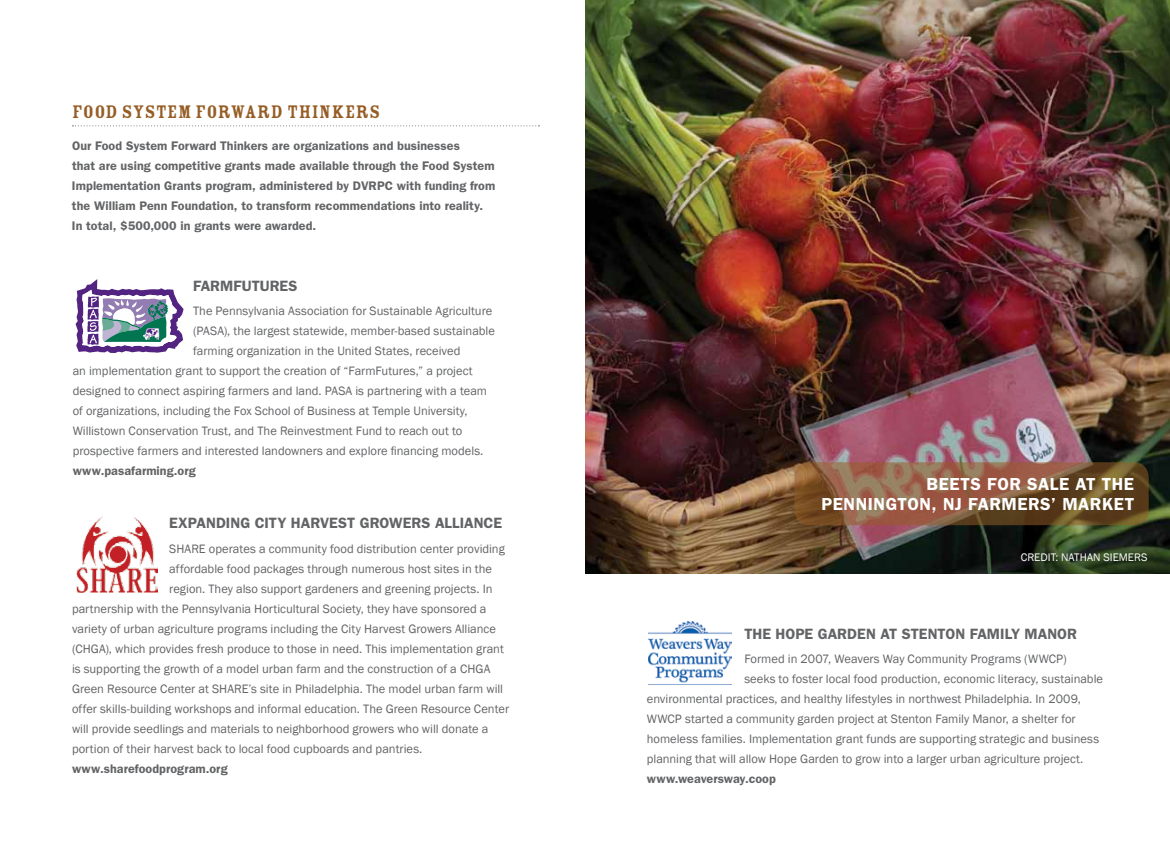
<style>
.page{position:relative;width:1170px;height:855px;background:#fff}
.page>*{position:absolute;margin:0;border:0;box-sizing:border-box;transform-origin:0 0}
.t1{font:20px "Rosewood Fill";color:#965d25}
.t2{font:600 17.5px/20px "Franklin Gothic";letter-spacing:.03em;color:#fff;text-align:right}
.t3{font:600 15px "Franklin Gothic";letter-spacing:.005em;color:#636466}
.t4{font:12.5px "Franklin Gothic";color:#636466}
.t5{font:600 12.5px/20px "Franklin Gothic";letter-spacing:.005em;color:#636466}
.t6{font:11.25px "Franklin Gothic";letter-spacing:.01em;color:#fff}
</style>
<div class="page">
<img style="left:585px;top:0;width:585px;height:574px">
<svg style="left:794px;top:462px;width:355px;height:63px;background:#815839"></svg>
<img style="left:77px;top:516px;width:80px;height:76px">
<svg style="left:76px;top:279px;width:108px;height:74px"></svg>
<svg style="left:72px;top:125px;width:468px;height:1px"></svg>
<img style="left:648px;top:621px;width:84px;height:64px">
<h1 class="t1" style="left:72px;top:101px;width:12px">FOOD</h1>
<h1 class="t1" style="left:122px;top:101px;width:13px">SYSTEM</h1>
<h1 class="t1" style="left:196px;top:101px;width:63px">FORWARD</h1>
<h1 class="t1" style="left:287px;top:101px;width:12px">THIN</h1>
<h1 class="t1" style="left:332px;top:101px;width:26px">KERS</h1>
<p class="t5" style="left:72px;top:136px;width:424px">Our Food System Forward Thinkers are organizations and businesses<br>that are using competitive grants made available through the Food System<br>Implementation Grants program, administered by DVR</p>
<p class="t5" style="left:72px;top:176px;width:425px;text-indent:305px">PC with funding from the William Penn Foundation, to transform recommendations into reality.<br>In total, $500,000 in grants were awarded.</p>
<p class="t3" style="left:193px;top:277px;width:11px">FARMFUTURES</p>
<p class="t4" style="left:193px;top:303px;width:301px">The Pennsylvania Association for Sustainable Agriculture</p>
<p class="t4" style="left:193px;top:323px;width:303px">(PASA), the largest statewide, member-based sustainable</p>
<p class="t4" style="left:193px;top:343px;width:269px">farming organization in the United States, received</p>
<p class="t4" style="left:73px;top:363px;width:401px">an implementation grant to support the creation of “FarmFutures,” a project</p>
<p class="t4" style="left:73px;top:383px;width:416px">designed to connect aspiring farmers and land. PASA is partnering with a team</p>
<p class="t4" style="left:73px;top:403px;width:397px">of organizations, including the Fox School of Business at Temple University,</p>
<p class="t4" style="left:73px;top:423px;width:391px">Willistown Conservation Trust, and The Reinvestment Fund to reach out to</p>
<p class="t4" style="left:73px;top:443px;width:412px">prospective farmers and interested landowners and explore financing models.</p>
<p class="t5" style="left:73px;top:460px;width:125px">www.pasafarming.org</p>
<p class="t3" style="left:169px;top:514px;width:66px">ExpandING</p>
<p class="t3" style="left:255px;top:514px;width:249px">City Harvest Growers Alliance</p>
<p class="t4" style="left:169px;top:541px;width:337px">SHARE operates a community food distribution center providing</p>
<p class="t4" style="left:169px;top:561px;width:324px">affordable food packages through numerous host sites in the</p>
<p class="t4" style="left:169px;top:581px;width:325px">region. They also support gardeners and greening projects. In</p>
<p class="t4" style="left:72px;top:601px;width:416px">partnership with the Pennsylvania Horticultural Society, they have sponsored a</p>
<p class="t4" style="left:72px;top:621px;width:426px">variety of urban agriculture programs including the City Harvest Growers Alliance</p>
<p class="t4" style="left:72px;top:641px;width:433px">(CHGA), which provides fresh produce to those in need. This implementation grant</p>
<p class="t4" style="left:72px;top:661px;width:420px">is supporting the growth of a model urban farm and the construction of a CHGA</p>
<p class="t4" style="left:72px;top:681px;width:433px">Green Resource Center at SHARE’s site in Philadelphia. The model urban farm will</p>
<p class="t4" style="left:72px;top:701px;width:439px">offer skills-building workshops and informal education. The Green Resource Center</p>
<p class="t4" style="left:72px;top:721px;width:418px">will provide seedlings and materials to neighborhood growers who will donate a</p>
<p class="t4" style="left:72px;top:741px;width:352px">portion of their harvest back to local food cupboards and pantries.</p>
<p class="t5" style="left:72px;top:758px;width:157px">www.sharefoodprogram.org</p>
<h2 class="t2" style="left:822px;top:474px;width:314px">Beets for sale at the<br>Pennington, NJ farmers’ market</h2>
<p class="t6" style="left:1021px;top:551px;width:56px">Credit: Nathan</p>
<p class="t6" style="left:1103px;top:551px;width:14px">Siemers</p>
<p class="t3" style="left:744px;top:625px;width:334px">The Hope Garden at Stenton Family Manor</p>
<p class="t4" style="left:744px;top:651px;width:324px">Formed in 2007, Weavers Way Community Programs (WWCP)</p>
<p class="t4" style="left:744px;top:671px;width:360px">seeks to foster local food production, economic literacy, sustainable</p>
<p class="t4" style="left:647px;top:691px;width:436px">environmental practices, and healthy lifestyles in northwest Philadelphia. In 2009,</p>
<p class="t4" style="left:647px;top:711px;width:430px">WWCP started a community garden project at Stenton Family Manor, a shelter for</p>
<p class="t4" style="left:647px;top:731px;width:454px">homeless families. Implementation grant funds are supporting strategic and business</p>
<p class="t4" style="left:647px;top:751px;width:438px">planning that will allow Hope Garden to grow into a larger urban agriculture project.</p>
<p class="t5" style="left:647px;top:769px;width:130px">www.weaversway.coop</p>
</div>
